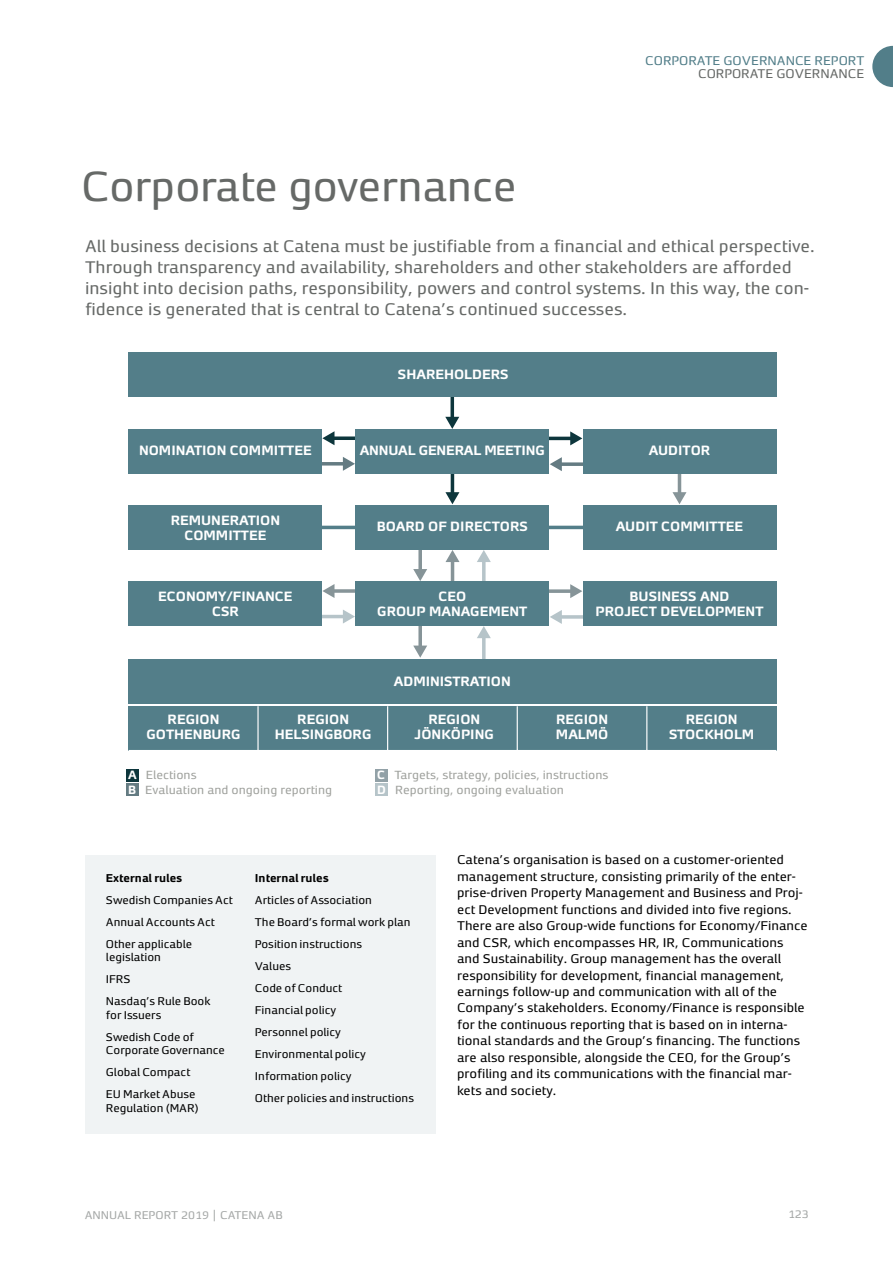
<style>
.page{position:relative;width:893px;height:1263px;background:#fff}
.page>*{position:absolute;margin:0;border:0;box-sizing:border-box;transform-origin:0 0}
.t1{font:45px "Hall";letter-spacing:-.01em;color:#666967}
.t2{font:18px/21px "Hall";color:#666967}
.t3{font:700 14.25px/14.9px "Hall";color:#fff;text-align:center}
.t4{font:13.5px/16.5px "Hall";color:#000}
.t5{font:13.5px "Hall";color:#527e89}
.t6{font:13.5px "Hall";color:#666967}
.t7{font:12.6px/14.9px "Hall";color:#a0a29e}
.t8{font:12px/22px "Hall";color:#000}
.t9{font:12px "Hall";color:#a5a8a7}
.t10{font:700 12px "Hall";color:#000}
.s1{font-weight:700;color:#fff}
.s2{font-family:"Verdana"}
</style>
<div class="page">
<svg style="left:872px;top:46px;width:21px;height:41px"></svg>
<div style="left:85px;top:855px;width:351px;height:279px;background:#f0f3f4"></div>
<div style="left:126px;top:783px;width:13px;height:13px;background:#647b82"></div>
<div style="left:126px;top:769px;width:13px;height:13px;background:#0d363c"></div>
<div style="left:375px;top:783px;width:13px;height:13px;background:#b6c4c9"></div>
<div style="left:375px;top:769px;width:13px;height:13px;background:#92a1a7"></div>
<div style="left:128px;top:706px;width:648px;height:44px;background:#537e89"></div>
<hr style="left:451px;top:388px;width:3px;height:31px;background:#0d363c">
<svg style="left:445px;top:417px;width:14px;height:12px"></svg>
<hr style="left:451px;top:464px;width:3px;height:30px;background:#0d363c">
<svg style="left:445px;top:492px;width:14px;height:12px"></svg>
<hr style="left:678px;top:464px;width:3px;height:30px;background:#869498">
<svg style="left:672px;top:492px;width:14px;height:12px"></svg>
<svg style="left:418px;top:550px;width:4px;height:19px"></svg>
<svg style="left:413px;top:569px;width:14px;height:12px"></svg>
<hr style="left:451px;top:560px;width:3px;height:31px;background:#869498">
<svg style="left:445px;top:550px;width:14px;height:12px"></svg>
<svg style="left:482px;top:562px;width:4px;height:20px"></svg>
<svg style="left:477px;top:550px;width:14px;height:12px"></svg>
<hr style="left:314px;top:462px;width:31px;height:3px;background:#647b82">
<svg style="left:343px;top:457px;width:12px;height:14px"></svg>
<hr style="left:314px;top:526px;width:41px;height:3px;background:#537e89">
<svg style="left:334px;top:436px;width:21px;height:4px"></svg>
<svg style="left:322px;top:431px;width:12px;height:14px"></svg>
<hr style="left:314px;top:615px;width:31px;height:3px;background:#b6c4c9">
<svg style="left:343px;top:610px;width:12px;height:13px"></svg>
<svg style="left:334px;top:589px;width:21px;height:4px"></svg>
<svg style="left:322px;top:584px;width:12px;height:14px"></svg>
<hr style="left:545px;top:526px;width:40px;height:3px;background:#537e89">
<hr style="left:542px;top:437px;width:30px;height:3px;background:#0d363c">
<svg style="left:570px;top:431px;width:12px;height:14px"></svg>
<svg style="left:562px;top:462px;width:20px;height:4px"></svg>
<svg style="left:550px;top:457px;width:12px;height:14px"></svg>
<svg style="left:549px;top:589px;width:21px;height:4px"></svg>
<svg style="left:570px;top:584px;width:12px;height:14px"></svg>
<svg style="left:562px;top:615px;width:20px;height:4px"></svg>
<svg style="left:550px;top:610px;width:12px;height:14px"></svg>
<svg style="left:418px;top:626px;width:4px;height:19px"></svg>
<svg style="left:413px;top:645px;width:14px;height:13px"></svg>
<svg style="left:482px;top:638px;width:4px;height:21px"></svg>
<svg style="left:477px;top:626px;width:14px;height:12px"></svg>
<div style="left:128px;top:353px;width:648px;height:44px;background:#537e89"></div>
<div style="left:128px;top:659px;width:648px;height:45px;background:#537e89"></div>
<div style="left:582px;top:429px;width:194px;height:44px;background:#537e89"></div>
<div style="left:355px;top:429px;width:194px;height:44px;background:#537e89"></div>
<div style="left:128px;top:429px;width:194px;height:44px;background:#537e89"></div>
<div style="left:582px;top:505px;width:194px;height:45px;background:#537e89"></div>
<div style="left:355px;top:505px;width:194px;height:45px;background:#537e89"></div>
<div style="left:128px;top:505px;width:194px;height:45px;background:#537e89"></div>
<div style="left:582px;top:582px;width:194px;height:44px;background:#537e89"></div>
<div style="left:355px;top:582px;width:194px;height:44px;background:#537e89"></div>
<div style="left:128px;top:582px;width:194px;height:44px;background:#537e89"></div>
<hr style="left:257px;top:706px;width:2px;height:44px;background:#fff">
<hr style="left:387px;top:706px;width:1px;height:44px;background:#fff">
<hr style="left:517px;top:706px;width:1px;height:44px;background:#fff">
<hr style="left:646px;top:706px;width:1px;height:44px;background:#fff">
<p class="t5" style="left:645px;top:53px;width:220px">CORPORATE GOVERNANCE REPORT</p>
<p class="t6" style="left:698px;top:67px;width:168px">CORPORATE GOVERNANCE</p>
<h1 class="t1" style="left:81px;top:162px;width:437px">Corporate governance</h1>
<p class="t2" style="left:85px;top:235px;width:731px">All business decisions at Catena must be justifiable from a financial and ethical perspective.<br>Through transparency and availability, shareholders and other stakeholders are afforded insight into decision paths, responsibility, powers and control systems. In this way, the con&shy;fidence is generated that is central to Catena’s continued successes.</p>
<p class="t3" style="left:398px;top:367px;width:112px">SHAREHOLDERS</p>
<p class="t3" style="left:139px;top:443px;width:174px">NOMINATION COMMITTEE</p>
<p class="t3" style="left:360px;top:443px;width:187px">ANNUAL GENERAL MEETING</p>
<p class="t3" style="left:171px;top:513px;width:111px">REMUNERATION<br>COMMITTEE</p>
<p class="t3" style="left:377px;top:519px;width:153px">BOARD OF DIRECTORS</p>
<p class="t3" style="left:649px;top:443px;width:63px">AUDITOR</p>
<p class="t3" style="left:616px;top:519px;width:129px">AUDIT COMMITTEE</p>
<p class="t3" style="left:158px;top:589px;width:136px">ECONOMY/FINANCE<br>CSR</p>
<p class="t3" style="left:377px;top:589px;width:152px">CEO<br>GROUP MANAGEMENT</p>
<p class="t3" style="left:596px;top:589px;width:169px">BUSINESS AND<br>PROJECT DEVELOPMENT</p>
<p class="t3" style="left:394px;top:674px;width:119px">ADMINISTRATION</p>
<p class="t3" style="left:146px;top:712px;width:96px">REGION<br>GOTHENBURG</p>
<p class="t3" style="left:275px;top:712px;width:98px">REGION<br>HELSINGBORG</p>
<p class="t3" style="left:415px;top:712px;width:81px">REGION<br>JÖNKÖPING</p>
<p class="t3" style="left:556px;top:712px;width:54px;text-align:left">REGION<br>MALMÖ</p>
<p class="t3" style="left:669px;top:712px;width:87px">REGION<br>STOCKHOLM</p>
<p class="t7" style="left:128px;top:768px;width:206px"><span class="s1">A</span> Elections<br><span class="s1">B</span> Evaluation and ongoing reporting</p>
<p class="t7" style="left:377px;top:768px;width:233px"><span class="s1">C</span> Targets, strategy, policies, instructions<br><span class="s1">D</span> Reporting, ongoing evaluation</p>
<p class="t10" style="left:106px;top:871px;width:78px">External rules</p>
<p class="t8" style="left:106px;top:889px;width:128px">Swedish Companies Act<br>Annual Accounts Act<br>Other applicable</p>
<p class="t8" style="left:106px;top:946px;width:106px">legislation<br>IFRS<br>Nasdaq’s Rule Book</p>
<p class="t8" style="left:106px;top:1004px;width:89px">for Issuers<br>Swedish Code of</p>
<p class="t8" style="left:106px;top:1039px;width:121px">Corporate Governance<br>Global Compact<br>EU Market Abuse</p>
<p class="t8" style="left:106px;top:1097px;width:94px">Regulation (MAR)</p>
<p class="t10" style="left:255px;top:871px;width:76px">Internal rules</p>
<p class="t8" style="left:255px;top:889px;width:161px">Articles of Association<br>The Board’s formal work plan<br>Position instructions<br>Values<br>Code of Conduct<br>Financial policy<br>Personnel policy<br>Environmental policy<br>Information policy<br>Other policies and instructions</p>
<p class="t4" style="left:457px;top:851px;width:352px">Catena’s organisation is based on a customer-oriented management structure, consisting primarily of the enter&shy;prise-driven Property Management and Business and Proj&shy;ect Development functions and divided into five regions.<br>There are also Group-wide functions for Economy/Finance and CSR, which encompasses HR, IR, Communications and Sustainability. Group management has the overall responsibility for development, financial management, earnings follow-up and communication with all of the Company’s stakeholders. Economy/Finance is responsible for the continuous reporting that is based on in interna&shy;tional standards and the Group’s financing. The functions are also responsible, alongside the CEO, for the Group’s profiling and its communications with the financial mar&shy;kets and society.</p>
<p class="t9" style="left:85px;top:1209px;width:200px">ANNUAL REPORT 2019 <span class="s2">|</span> CATENA AB</p>
<p class="t9" style="left:788px;top:1208px;width:22px">123</p>
</div>
